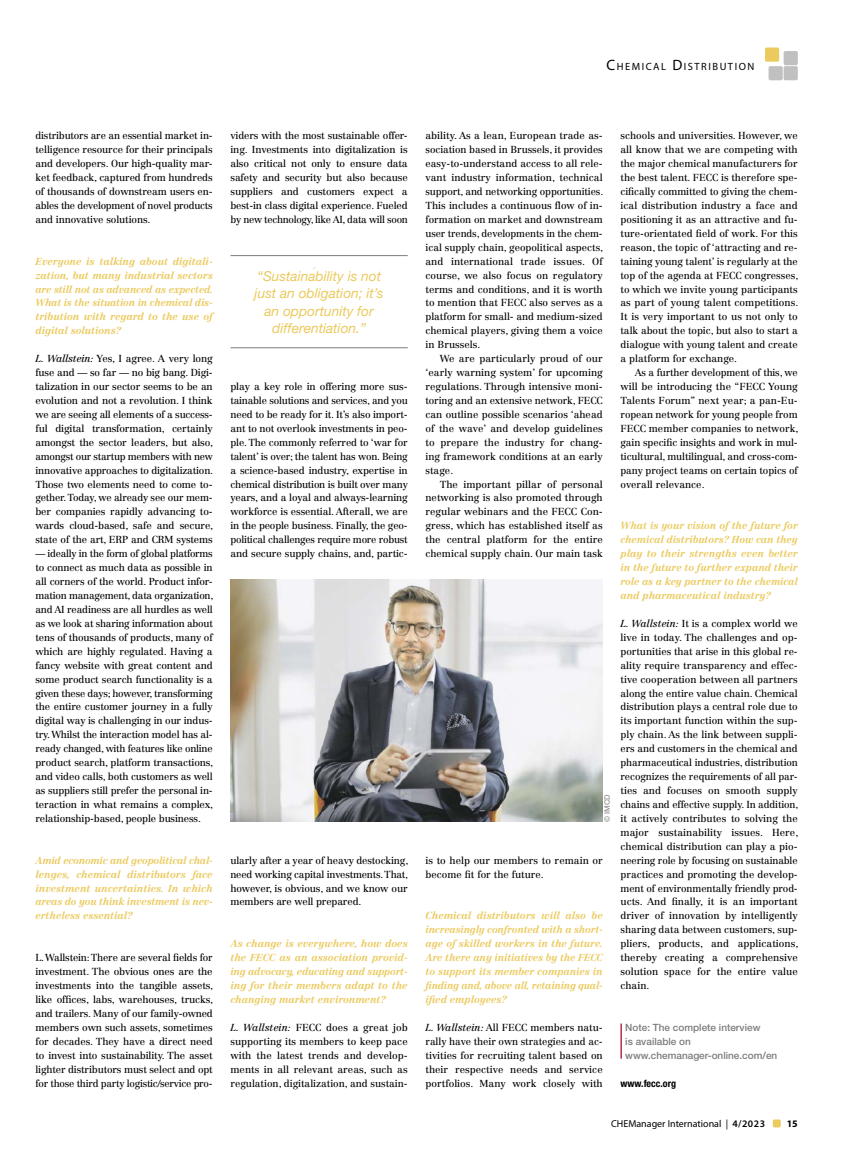
<style>
.page{position:relative;width:851px;height:1170px;background:#fff}
.page>*{position:absolute;margin:0;border:0;box-sizing:border-box;transform-origin:0 0}
.t1{font:italic 13.75px/17.5px "Helvetica Neue LT Std";color:#ebca5e;text-align:center}
.t2{font:10.5px "Myriad Pro";letter-spacing:.145em;color:#000}
.t3{font:10px/13.9px "Centennial LT Std";color:#000;text-align:justify}
.t4{font:italic 700 10px/13.9px "Centennial LT Std";color:#ebca5e;text-align:justify}
.t5{font:500 10px/13.9px "Helvetica Neue LT Std";color:#7c7c7c}
.t6{font:10px "Myriad Pro";color:#000}
.t7{font:700 condensed 10px "Helvetica Neue LT Std";color:#000}
.t8{font:700 10px "Myriad Pro";color:#000}
.t9{font:500 7.5px "Helvetica Neue LT Std";color:#939393}
.s1{font-size:15px}
.s2{font-style:italic}
.s3{font-weight:600}
</style>
<div class="page">
<hr style="left:620px;top:1023px;width:1px;height:35px;background:#a80023">
<img style="left:230px;top:579px;width:372px;height:242px">
<hr style="left:230px;top:255px;width:177px;height:1px;background:#7c7c7c">
<hr style="left:230px;top:347px;width:177px;height:1px;background:#7c7c7c">
<div style="left:772px;top:1119px;width:8px;height:8px;background:#ebca5e;border-radius:2px"></div>
<div style="left:764px;top:47px;width:15px;height:15px;background:#ebca5e;border-radius:2px"></div>
<div style="left:768px;top:66px;width:14px;height:14px;background:#c0c0c0;border-radius:2px"></div>
<div style="left:783px;top:51px;width:14px;height:14px;background:#c0c0c0;border-radius:2px"></div>
<div style="left:783px;top:66px;width:14px;height:14px;background:#c0c0c0;border-radius:2px"></div>
<p class="t2" style="left:606px;top:60px;width:149px"><span class="s1">C</span>HEMICAL <span class="s1">D</span>ISTRIBUTION</p>
<p class="t3" style="left:35px;top:129px;width:179px">distributors are an essential market in&shy;telligence resource for their principals and developers. Our high-quality mar&shy;ket feedback, captured from hundreds of thousands of downstream users en&shy;ables the development of novel products and innovative solutions.</p>
<p class="t4" style="left:35px;top:254px;width:179px">Everyone is talking about digitali&shy;zation, but many industrial sectors are still not as advanced as expected.<br>What is the situation in chemical dis&shy;tribution with regard to the use of digital solutions?</p>
<p class="t3" style="left:35px;top:352px;width:179px"><span class="s2">L. Wallstein:</span> Yes, I agree. A very long fuse and — so far — no big bang. Digi&shy;talization in our sector seems to be an evolution and not a revolution. I think we are seeing all elements of a success&shy;ful digital transformation, certainly amongst the sector leaders, but also, amongst our startup members with new innovative approaches to digitalization.<br>Those two elements need to come to&shy;gether. Today, we already see our mem&shy;ber companies rapidly advancing to&shy;wards cloud-based, safe and secure, state of the art, ERP and CRM systems</p>
<p class="t3" style="left:35px;top:546px;width:179px">— ideally in the form of global platforms to connect as much data as possible in all corners of the world. Product infor&shy;mation management, data organization, and AI readiness are all hurdles as well as we look at sharing information about tens of thousands of products, many of which are highly regulated. Having a fancy website with great content and some product search functionality is a given these days; however, transforming the entire customer journey in a fully digital way is challenging in our indus&shy;try. Whilst the interaction model has al&shy;ready changed, with features like online product search, platform transactions, and video calls, both customers as well as suppliers still prefer the personal in&shy;teraction in what remains a complex, relationship-based, people business.</p>
<p class="t4" style="left:35px;top:853px;width:179px">Amid economic and geopolitical chal&shy;lenges, chemical distributors face investment uncertainties. In which areas do you think investment is nev&shy;ertheless essential?</p>
<p class="t3" style="left:35px;top:950px;width:179px">L. Wallstein: There are several fields for investment. The obvious ones are the investments into the tangible assets, like offices, labs, warehouses, trucks, and trailers. Many of our family-owned members own such assets, sometimes for decades. They have a direct need to invest into sustainability. The asset lighter distributors must select and opt for those third party logistic/service pro-</p>
<p class="t3" style="left:230px;top:129px;width:179px">viders with the most sustainable offer&shy;ing. Investments into digitalization is also critical not only to ensure data safety and security but also because suppliers and customers expect a best-in class digital experience. Fueled by new technology, like AI, data will soon</p>
<h1 class="t1" style="left:254px;top:267px;width:130px">“Sustainability is not just an obligation; it’s an opportunity for differentiation.”</h1>
<p class="t3" style="left:230px;top:379px;width:179px">play a key role in offering more sus&shy;tainable solutions and services, and you need to be ready for it. It’s also import&shy;ant to not overlook investments in peo&shy;ple. The commonly referred to ‘war for talent’ is over; the talent has won. Being a science-based industry, expertise in chemical distribution is built over many years, and a loyal and always-learning workforce is essential. Afterall, we are in the people business. Finally, the geo&shy;political challenges require more robust and secure supply chains, and, partic-</p>
<p class="t3" style="left:230px;top:853px;width:179px">ularly after a year of heavy destocking, need working capital investments. That, however, is obvious, and we know our members are well prepared.</p>
<p class="t4" style="left:230px;top:936px;width:179px">As change is everywhere, how does the FECC as an association provid&shy;ing advocacy, educating and support&shy;ing for their members adapt to the changing market environment?</p>
<p class="t3" style="left:230px;top:1020px;width:179px"><span class="s2">L. Wallstein:</span> FECC does a great job supporting its members to keep pace with the latest trends and develop&shy;ments in all relevant areas, such as regulation, digitalization, and sustain-</p>
<p class="t3" style="left:425px;top:129px;width:179px">ability. As a lean, European trade as&shy;sociation based in Brussels, it provides easy-to-understand access to all rele&shy;vant industry information, technical support, and networking opportunities.<br>This includes a continuous flow of in&shy;formation on market and downstream user trends, developments in the chem&shy;ical supply chain, geopolitical aspects, and international trade issues. Of course, we also focus on regulatory terms and conditions, and it is worth to mention that FECC also serves as a platform for small- and medium-sized chemical players, giving them a voice in Brussels.</p>
<p class="t3" style="left:425px;top:352px;width:179px;text-indent:14px">We are particularly proud of our ‘early warning system’ for upcoming regulations. Through intensive moni&shy;toring and an extensive network, FECC can outline possible scenarios ‘ahead of the wave’ and develop guidelines to prepare the industry for chang&shy;ing framework conditions at an early stage.</p>
<p class="t3" style="left:425px;top:477px;width:179px;text-indent:14px">The important pillar of personal networking is also promoted through regular webinars and the FECC Con&shy;gress, which has established itself as the central platform for the entire chemical supply chain. Our main task</p>
<p class="t9" style="left:602px;top:821px;width:29px;rotate:-90deg">© IMCD</p>
<p class="t3" style="left:425px;top:853px;width:179px">is to help our members to remain or become fit for the future.</p>
<p class="t4" style="left:425px;top:908px;width:179px">Chemical distributors will also be increasingly confronted with a short&shy;age of skilled workers in the future.<br>Are there any initiatives by the FECC to support its member companies in finding and, above all, retaining qual&shy;ified employees?</p>
<p class="t3" style="left:425px;top:1020px;width:179px"><span class="s2">L. Wallstein:</span> All FECC members natu&shy;rally have their own strategies and ac&shy;tivities for recruiting talent based on their respective needs and service portfolios. Many work closely with</p>
<p class="t3" style="left:620px;top:129px;width:179px">schools and universities. However, we all know that we are competing with the major chemical manufacturers for the best talent. FECC is therefore spe&shy;cifically committed to giving the chem&shy;ical distribution industry a face and positioning it as an attractive and fu&shy;ture-orientated field of work. For this reason, the topic of ‘attracting and re&shy;taining young talent’ is regularly at the top of the agenda at FECC congresses, to which we invite young participants as part of young talent competitions.<br>It is very important to us not only to talk about the topic, but also to start a dialogue with young talent and create a platform for exchange.</p>
<p class="t3" style="left:620px;top:365px;width:179px;text-indent:14px">As a further development of this, we will be introducing the “FECC Young Talents Forum” next year; a pan-Eu&shy;ropean network for young people from FECC member companies to network, gain specific insights and work in mul&shy;ticultural, multilingual, and cross-com&shy;pany project teams on certain topics of overall relevance.</p>
<p class="t4" style="left:620px;top:519px;width:179px">What is your vision of the future for chemical distributors? How can they play to their strengths even better in the future to further expand their role as a key partner to the chemical and pharmaceutical industry?</p>
<p class="t3" style="left:620px;top:616px;width:179px"><span class="s2">L. Wallstein:</span> It is a complex world we live in today. The challenges and op&shy;portunities that arise in this global re&shy;ality require transparency and effec&shy;tive cooperation between all partners along the entire value chain. Chemical distribution plays a central role due to its important function within the sup&shy;ply chain. As the link between suppli&shy;ers and customers in the chemical and pharmaceutical industries, distribution recognizes the requirements of all par&shy;ties and focuses on smooth supply chains and effective supply. In addition, it actively contributes to solving the major sustainability issues. Here, chemical distribution can play a pio&shy;neering role by focusing on sustainable practices and promoting the develop&shy;ment of environmentally friendly prod&shy;ucts. And finally, it is an important driver of innovation by intelligently sharing data between customers, sup&shy;pliers, products, and applications, thereby creating a comprehensive solution space for the entire value chain.</p>
<p class="t5" style="left:625px;top:1020px;width:153px">Note: The complete interview<br>is available on www.chemanager-online.com/en</p>
<p class="t7" style="left:620px;top:1076px;width:57px">www.fecc.org</p>
<p class="t6" style="left:611px;top:1117px;width:155px">CHEManager International | <span class="s3">4/2023</span></p>
<p class="t8" style="left:786px;top:1117px;width:13px">15</p>
</div>
